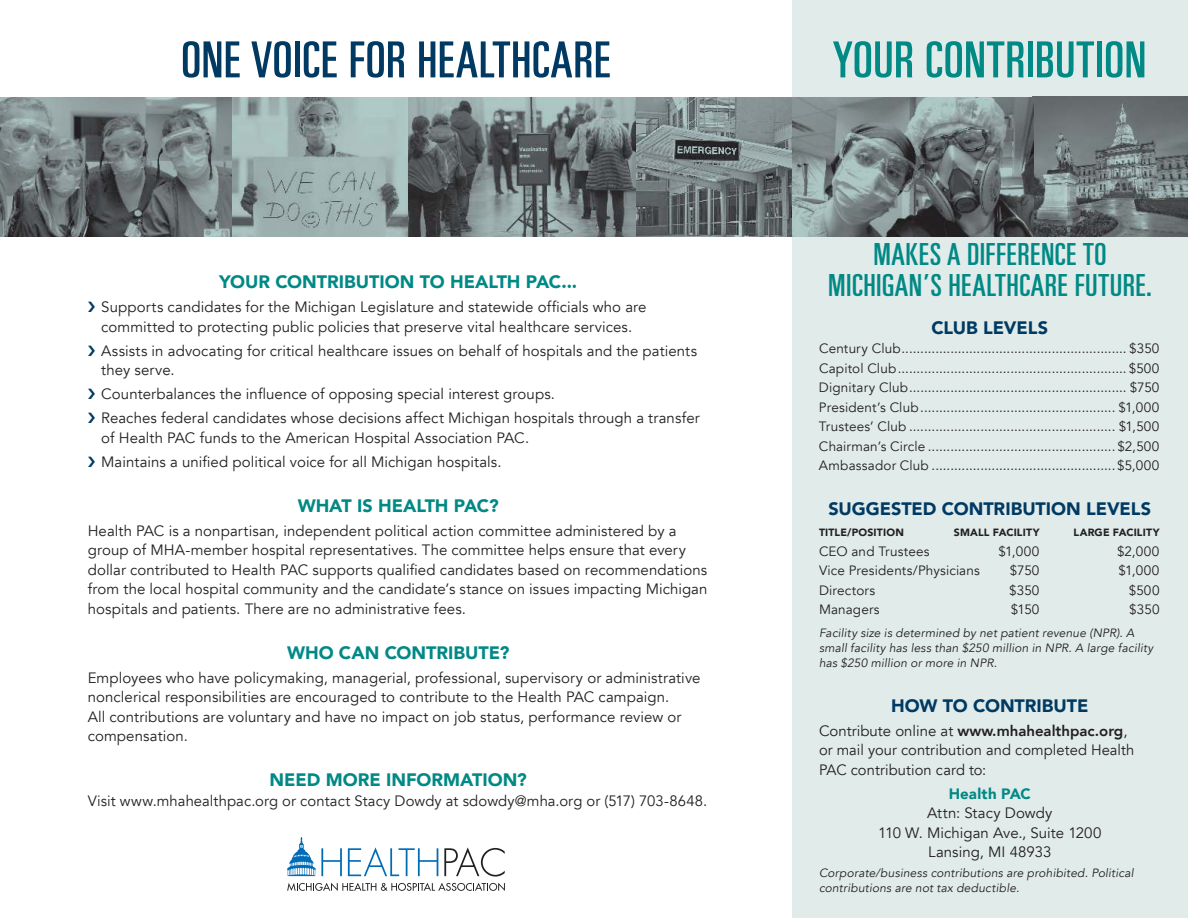
<style>
.page{position:relative;width:1188px;height:918px;background:#fff}
.page>*{position:absolute;margin:0;border:0;box-sizing:border-box;transform-origin:0 0}
.t1{font:54px "U59";letter-spacing:-.01em;color:#003a63}
.t2{font:54px "U59";letter-spacing:-.01em;color:#018985}
.t3{font:33px/31.5px "U59";color:#018985;text-align:center}
.t4{font:900 18px "Avenir";color:#018985}
.t5{font:900 18px "Avenir";letter-spacing:-.005em;color:#003a63}
.t6{font:15px/19.5px "Avenir";letter-spacing:.005em;color:#221f1f}
.t7{font:900 15px "Avenir";letter-spacing:.005em;color:#018985}
.t8{font:13.5px/19.5px "Avenir";letter-spacing:.01em;color:#221f1f;text-align:justify}
.t9{font:italic 12px/15px "Avenir";letter-spacing:.015em;color:#221f1f}
.t10{font:900 10.5px "Avenir";letter-spacing:.015em;color:#221f1f}
.s1{font-weight:800}
</style>
<div class="page">
<div style="left:792px;top:0;width:396px;height:918px;background:#e1ebea"></div>
<img style="left:232px;top:97px;width:800px;height:140px">
<svg style="left:635px;top:98px;width:157px;height:139px;background:#727c7d"></svg>
<svg style="left:1032px;top:97px;width:156px;height:140px;background:#6d7678"></svg>
<svg style="left:348px;top:847px;width:90px;height:29px"></svg>
<svg style="left:444px;top:847px;width:61px;height:30px"></svg>
<svg style="left:287px;top:837px;width:55px;height:39px"></svg>
<svg style="left:287px;top:883px;width:218px;height:8px"></svg>
<svg style="left:792px;top:98px;width:241px;height:139px;background:#727c7d"></svg>
<svg style="left:0;top:97px;width:232px;height:140px;background:#70787a"></svg>
<svg style="left:409px;top:98px;width:226px;height:139px;background:#697273"></svg>
<h1 class="t1" style="left:181px;top:41px;width:432px">ONE VOICE FOR HEALTHCARE</h1>
<p class="t4" style="left:219px;top:274px;width:359px">YOUR CONTRIBUTION TO HEALTH PAC...</p>
<p class="t6" style="left:101px;top:297px;width:547px">Supports candidates for the Michigan Legislature and statewide officials who are committed to protecting public policies that preserve vital healthcare services.</p>
<p class="t6" style="left:101px;top:342px;width:597px">Assists in advocating for critical healthcare issues on behalf of hospitals and the patients they serve.</p>
<p class="t6" style="left:101px;top:382px;width:600px;line-height:24px">Counterbalances the influence of opposing special interest groups.<br>Reaches federal candidates whose decisions affect Michigan hospitals through a transfer</p>
<p class="t6" style="left:101px;top:427px;width:429px;line-height:24px">of Health PAC funds to the American Hospital Association PAC.<br>Maintains a unified political voice for all Michigan hospitals.</p>
<p class="t4" style="left:298px;top:498px;width:203px">WHAT IS HEALTH PAC?</p>
<p class="t6" style="left:88px;top:522px;width:621px">Health PAC is a nonpartisan, independent political action committee administered by a group of MHA-member hospital representatives. The committee helps ensure that every dollar contributed to Health PAC supports qualified candidates based on recommendations from the local hospital community and the candidate’s stance on issues impacting Michigan hospitals and patients. There are no administrative fees.</p>
<p class="t4" style="left:287px;top:645px;width:224px">WHO CAN CONTRIBUTE?</p>
<p class="t6" style="left:88px;top:669px;width:614px">Employees who have policymaking, managerial, professional, supervisory or administrative nonclerical responsibilities are encouraged to contribute to the Health PAC campaign.<br>All contributions are voluntary and have no impact on job status, performance review or compensation.</p>
<p class="t4" style="left:270px;top:772px;width:259px">NEED MORE INFORMATION?</p>
<p class="t6" style="left:88px;top:792px;width:621px">Visit www.mhahealthpac.org or contact Stacy Dowdy at sdowdy@mha.org or (517) 703-8648.</p>
<h1 class="t2" style="left:833px;top:41px;width:315px">YOUR CONTRIBUTION</h1>
<h2 class="t3" style="left:828px;top:240px;width:326px">MAKES A DIFFERENCE TO<br>MICHIGAN’S HEALTHCARE FUTURE.</h2>
<p class="t5" style="left:931px;top:320px;width:118px">CLUB LEVELS</p>
<p class="t8" style="left:819px;top:340px;width:342px">Century Club ............................................................ $350<br>Capitol Club ............................................................. $500<br>Dignitary Club .......................................................... $750<br>President’s Club .................................................... $1,000<br>Trustees’ Club ....................................................... $1,500<br>Chairman’s Circle .................................................. $2,500<br>Ambassador Club .................................................$5,000</p>
<p class="t5" style="left:828px;top:502px;width:324px">SUGGESTED CONTRIBUTION LEVELS</p>
<p class="t10" style="left:819px;top:528px;width:87px">TITLE/POSITION</p>
<p class="t10" style="left:954px;top:528px;width:87px">SMALL FACILITY</p>
<p class="t10" style="left:1074px;top:528px;width:87px">LARGE FACILITY</p>
<p class="t8" style="left:819px;top:543px;width:112px">CEO and Trustees</p>
<p class="t8" style="left:998px;top:543px;width:43px">$1,000</p>
<p class="t8" style="left:1117px;top:543px;width:44px">$2,000</p>
<p class="t8" style="left:819px;top:562px;width:162px">Vice Presidents/Physicians</p>
<p class="t8" style="left:1010px;top:562px;width:31px">$750</p>
<p class="t8" style="left:1118px;top:562px;width:43px">$1,000</p>
<p class="t8" style="left:819px;top:582px;width:58px">Directors</p>
<p class="t8" style="left:1009px;top:582px;width:32px">$350</p>
<p class="t8" style="left:1129px;top:582px;width:32px">$500</p>
<p class="t8" style="left:819px;top:601px;width:62px">Managers</p>
<p class="t8" style="left:1011px;top:601px;width:30px">$150</p>
<p class="t8" style="left:1129px;top:601px;width:32px">$350</p>
<p class="t9" style="left:819px;top:626px;width:336px">Facility size is determined by net patient revenue (NPR). A small facility has less than $250 million in NPR. A large facility has $250 million or more in NPR.</p>
<p class="t5" style="left:891px;top:698px;width:199px">HOW TO CONTRIBUTE</p>
<p class="t6" style="left:819px;top:722px;width:317px">Contribute online at <span class="s1">www.mhahealthpac.org</span>, or mail your contribution and completed Health<br>PAC contribution card to:</p>
<p class="t7" style="left:949px;top:787px;width:83px">Health PAC</p>
<p class="t6" style="left:878px;top:805px;width:225px;text-align:center">Attn: Stacy Dowdy<br>110 W. Michigan Ave., Suite 1200<br>Lansing, MI 48933</p>
<p class="t9" style="left:819px;top:866px;width:316px">Corporate/business contributions are prohibited. Political contributions are not tax deductible.</p>
</div>
